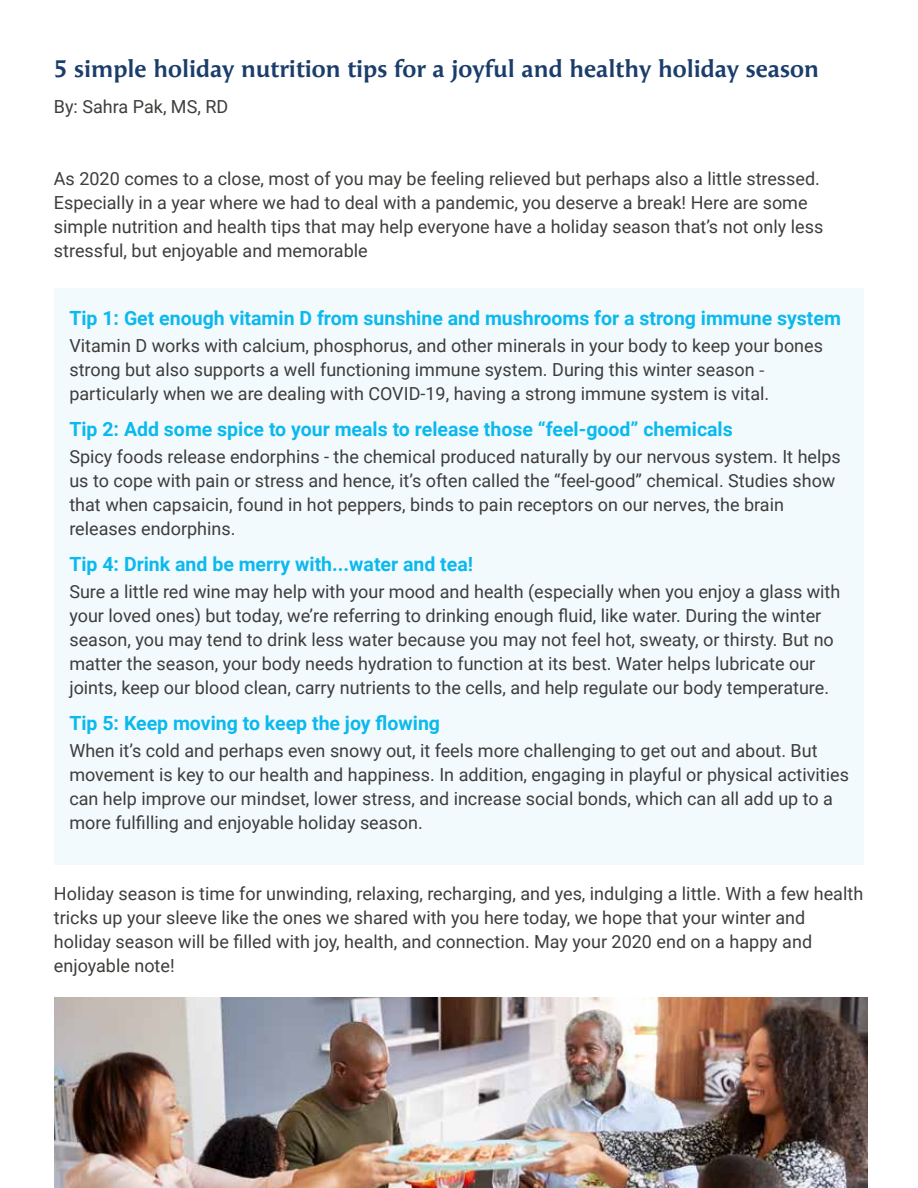
<style>
.page{position:relative;width:918px;height:1188px;background:#fff}
.page>*{position:absolute;margin:0;border:0;box-sizing:border-box;transform-origin:0 0}
.t1{font:700 24px "Angie Pro";color:#1a3d6b}
.t2{font:700 19.5px "Roboto";color:#0bb9ed}
.t3{font:18px/24px "Roboto";color:#3d3d3b}
.s1{font-family:"Myriad Pro"}
</style>
<div class="page">
<div style="left:54px;top:288px;width:810px;height:577px;background:#f3fafe"></div>
<img style="left:55px;top:998px;width:812px;height:190px">
<h1 class="t1" style="left:54px;top:51px;width:767px">5 simple holiday nutrition tips for a joyful and healthy holiday season</h1>
<p class="t3" style="left:54px;top:94px;width:176px">By: Sahra Pak, MS, RD</p>
<p class="t3" style="left:54px;top:166px;width:771px">As 2020 comes to a close, most of you may be feeling relieved but perhaps also a little stressed.<br>Especially in a year where we had to deal with a pandemic, you deserve a break! Here are some simple nutrition and health tips that may help everyone have a holiday season that’s not only less stressful, but enjoyable and memorable</p>
<p class="t2" style="left:69px;top:305px;width:773px">Tip 1: Get enough vitamin D from sunshine and mushrooms for a strong immune system</p>
<p class="t3" style="left:69px;top:333px;width:755px">Vitamin D works with calcium, phosphorus, and other minerals in your body to keep your bones strong but also supports a well functioning immune system. During this winter season <span class="s1">- </span>particularly when we are dealing with COVID-19, having a strong immune system is vital.</p>
<p class="t2" style="left:69px;top:416px;width:665px">Tip 2: Add some spice to your meals to release those “feel-good” chemicals</p>
<p class="t3" style="left:69px;top:444px;width:773px">Spicy foods release endorphins - the chemical produced naturally by our nervous system. It helps us to cope with pain or stress and hence, it’s often called the “feel-good” chemical. Studies show that when capsaicin, found in hot peppers, binds to pain receptors on our nerves, the brain releases endorphins.</p>
<p class="t2" style="left:69px;top:551px;width:405px">Tip 4: Drink and be merry with...water and tea!</p>
<p class="t3" style="left:69px;top:579px;width:773px">Sure a little red wine may help with your mood and health (especially when you enjoy a glass with your loved ones) but today, we’re referring to drinking enough fluid, like water. During the winter season, you may tend to drink less water because you may not feel hot, sweaty, or thirsty. But no matter the season, your body needs hydration to function at its best. Water helps lubricate our joints, keep our blood clean, carry nutrients to the cells, and help regulate our body temperature.</p>
<p class="t2" style="left:69px;top:710px;width:372px">Tip 5: Keep moving to keep the joy flowing</p>
<p class="t3" style="left:69px;top:738px;width:781px">When it’s cold and perhaps even snowy out, it feels more challenging to get out and about. But movement is key to our health and happiness. In addition, engaging in playful or physical activities can help improve our mindset, lower stress, and increase social bonds, which can all add up to a more fulfilling and enjoyable holiday season.</p>
<p class="t3" style="left:54px;top:881px;width:811px">Holiday season is time for unwinding, relaxing, recharging, and yes, indulging a little. With a few health tricks up your sleeve like the ones we shared with you here today, we hope that your winter and holiday season will be filled with joy, health, and connection. May your 2020 end on a happy and enjoyable note!</p>
</div>
